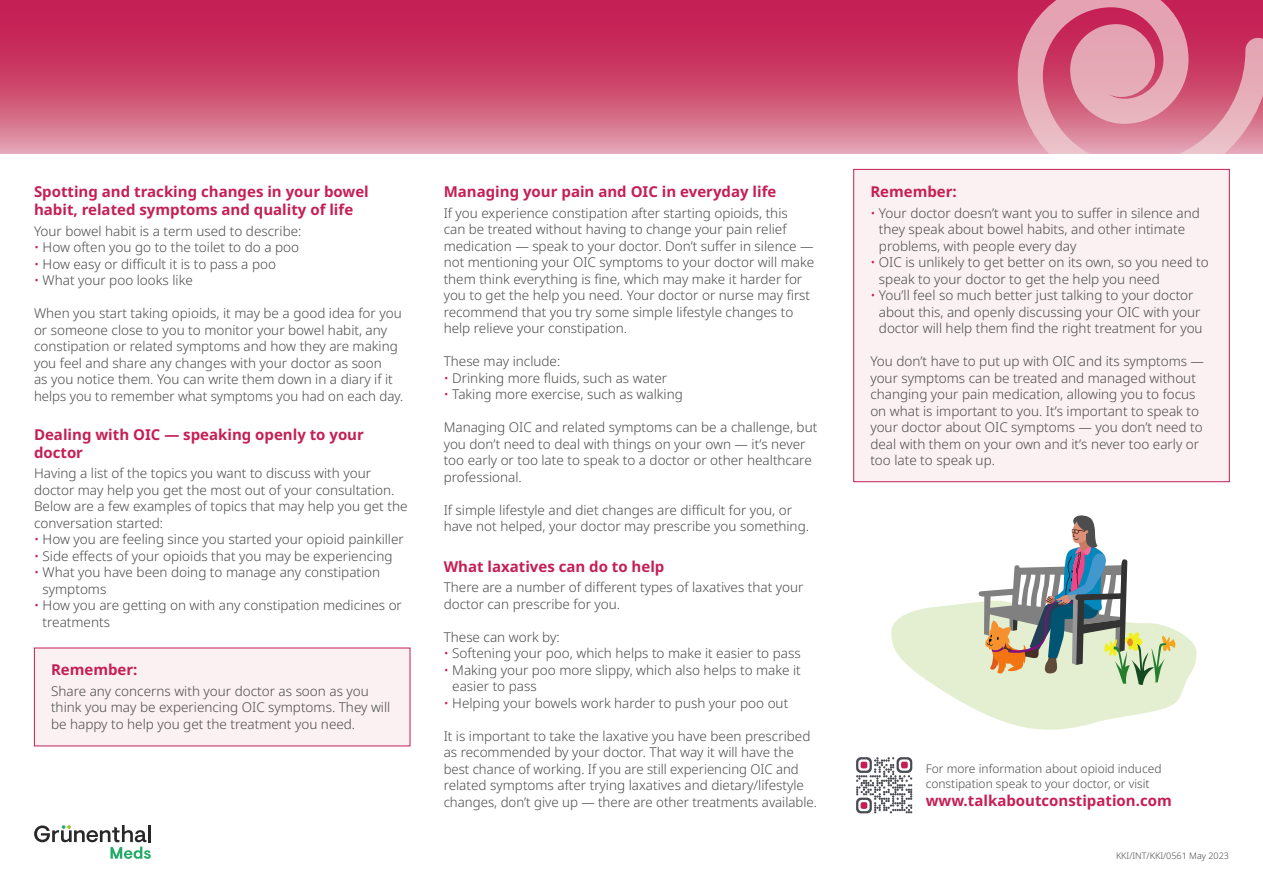
<style>
.page{position:relative;width:1263px;height:893px;background:#fff}
.page>*{position:absolute;margin:0;border:0;box-sizing:border-box;transform-origin:0 0}
.t1{font:700 15px/18px "Noto Sans";color:#c51f55}
.t2{font:300 13.5px/16.5px "Noto Sans";color:#4a4a49}
.t3{font:300 12px/15px "Noto Sans";color:#4a4a49}
.t4{font:300 9px "Noto Sans";color:#4a4a49}
.s1{color:#c51f55}
</style>
<div class="page">
<div style="left:853px;top:169px;width:377px;height:313px;background:#fbf1f3;border:1px solid #c51f55"></div>
<div style="left:34px;top:648px;width:376px;height:98px;background:#fbf1f3"></div>
<svg style="left:34px;top:825px;width:117px;height:34px"></svg>
<svg style="left:856px;top:757px;width:56px;height:56px"></svg>
<div style="left:860px;top:802px;width:7px;height:7px;background:#c51d55;border-radius:2px"></div>
<svg style="left:0;top:0;width:1018px;height:153px;background:#ce4c71"></svg>
<svg style="left:1018px;top:0;width:245px;height:153px;background:#d97b94"></svg>
<svg style="left:891px;top:515px;width:305px;height:215px"></svg>
<p class="t1" style="left:34px;top:183px;width:336px">Spotting and tracking changes in your bowel habit, related symptoms and quality of life</p>
<p class="t2" style="left:34px;top:223px;width:269px">Your bowel habit is a term used to describe:</p>
<p class="t2" style="left:34px;top:239px;width:267px"><span class="s1">•</span> How often you go to the toilet to do a poo</p>
<p class="t2" style="left:34px;top:256px;width:244px"><span class="s1">•</span> How easy or difficult it is to pass a poo</p>
<p class="t2" style="left:34px;top:272px;width:160px"><span class="s1">•</span> What your poo looks like</p>
<p class="t2" style="left:34px;top:305px;width:371px">When you start taking opioids, it may be a good idea for you or someone close to you to monitor your bowel habit, any constipation or related symptoms and how they are making you feel and share any changes with your doctor as soon<br>as you notice them. You can write them down in a diary if it helps you to remember what symptoms you had on each day.</p>
<p class="t1" style="left:34px;top:425px;width:331px">Dealing with OIC — speaking openly to your doctor</p>
<p class="t2" style="left:34px;top:465px;width:375px">Having a list of the topics you want to discuss with your doctor may help you get the most out of your consultation.<br>Below are a few examples of topics that may help you get the conversation started:</p>
<p class="t2" style="left:34px;top:531px;width:371px"><span class="s1">•</span> How you are feeling since you started your opioid painkiller</p>
<p class="t2" style="left:34px;top:548px;width:360px"><span class="s1">•</span> Side effects of your opioids that you may be experiencing</p>
<p class="t2" style="left:43px;top:564px;width:339px;text-indent:-9px"><span class="s1">•</span> What you have been doing to manage any constipation symptoms</p>
<p class="t2" style="left:43px;top:597px;width:361px;text-indent:-9px"><span class="s1">•</span> How you are getting on with any constipation medicines or treatments</p>
<p class="t1" style="left:51px;top:661px;width:88px">Remember:</p>
<p class="t2" style="left:51px;top:683px;width:341px">Share any concerns with your doctor as soon as you think you may be experiencing OIC symptoms. They will be happy to help you get the treatment you need.</p>
<p class="t1" style="left:444px;top:183px;width:334px">Managing your pain and OIC in everyday life</p>
<p class="t2" style="left:444px;top:205px;width:372px">If you experience constipation after starting opioids, this<br>can be treated without having to change your pain relief medication — speak to your doctor. Donʹt suffer in silence — not mentioning your OIC symptoms to your doctor will make them think everything is fine, which may make it harder for you to get the help you need. Your doctor or nurse may first recommend that you try some simple lifestyle changes to help relieve your constipation.</p>
<p class="t2" style="left:444px;top:353px;width:118px">These may include:</p>
<p class="t2" style="left:444px;top:370px;width:225px"><span class="s1">•</span> Drinking more fluids, such as water</p>
<p class="t2" style="left:444px;top:386px;width:241px"><span class="s1">•</span> Taking more exercise, such as walking</p>
<p class="t2" style="left:444px;top:419px;width:375px">Managing OIC and related symptoms can be a challenge, but you donʹt need to deal with things on your own — itʹs never too early or too late to speak to a doctor or other healthcare professional.</p>
<p class="t2" style="left:444px;top:502px;width:367px">If simple lifestyle and diet changes are difficult for you, or have not helped, your doctor may prescribe you something.</p>
<p class="t1" style="left:444px;top:557px;width:222px">What laxatives can do to help</p>
<p class="t2" style="left:444px;top:579px;width:361px">There are a number of different types of laxatives that your doctor can prescribe for you.</p>
<p class="t2" style="left:444px;top:629px;width:117px">These can work by:</p>
<p class="t2" style="left:444px;top:645px;width:359px"><span class="s1">•</span> Softening your poo, which helps to make it easier to pass</p>
<p class="t2" style="left:452px;top:662px;width:350px;text-indent:-9px"><span class="s1">•</span> Making your poo more slippy, which also helps to make it easier to pass</p>
<p class="t2" style="left:444px;top:695px;width:346px"><span class="s1">•</span> Helping your bowels work harder to push your poo out</p>
<p class="t2" style="left:444px;top:728px;width:375px">It is important to take the laxative you have been prescribed as recommended by your doctor. That way it will have the best chance of working. If you are still experiencing OIC and related symptoms after trying laxatives and dietary/lifestyle changes, donʹt give up — there are other treatments available.</p>
<p class="t1" style="left:870px;top:183px;width:88px">Remember:</p>
<p class="t2" style="left:879px;top:205px;width:323px;text-indent:-9px"><span class="s1">•</span> Your doctor doesnʹt want you to suffer in silence and they speak about bowel habits, and other intimate problems, with people every day</p>
<p class="t2" style="left:879px;top:254px;width:331px;text-indent:-9px"><span class="s1">•</span> OIC is unlikely to get better on its own, so you need to speak to your doctor to get the help you need</p>
<p class="t2" style="left:879px;top:287px;width:325px;text-indent:-9px"><span class="s1">•</span> Youʹll feel so much better just talking to your doctor about this, and openly discussing your OIC with your doctor will help them find the right treatment for you</p>
<p class="t2" style="left:870px;top:353px;width:335px">You donʹt have to put up with OIC and its symptoms — your symptoms can be treated and managed without changing your pain medication, allowing you to focus on what is important to you. Itʹs important to speak to your doctor about OIC symptoms — you donʹt need to deal with them on your own and itʹs never too early or too late to speak up.</p>
<p class="t3" style="left:926px;top:762px;width:237px">For more information about opioid induced constipation speak to your doctor, or visit</p>
<p class="t1" style="left:926px;top:792px;width:248px">www.talkaboutconstipation.com</p>
<p class="t4" style="left:1116px;top:849px;width:114px">KKI/INT/KKI/0561 May 2023</p>
</div>
